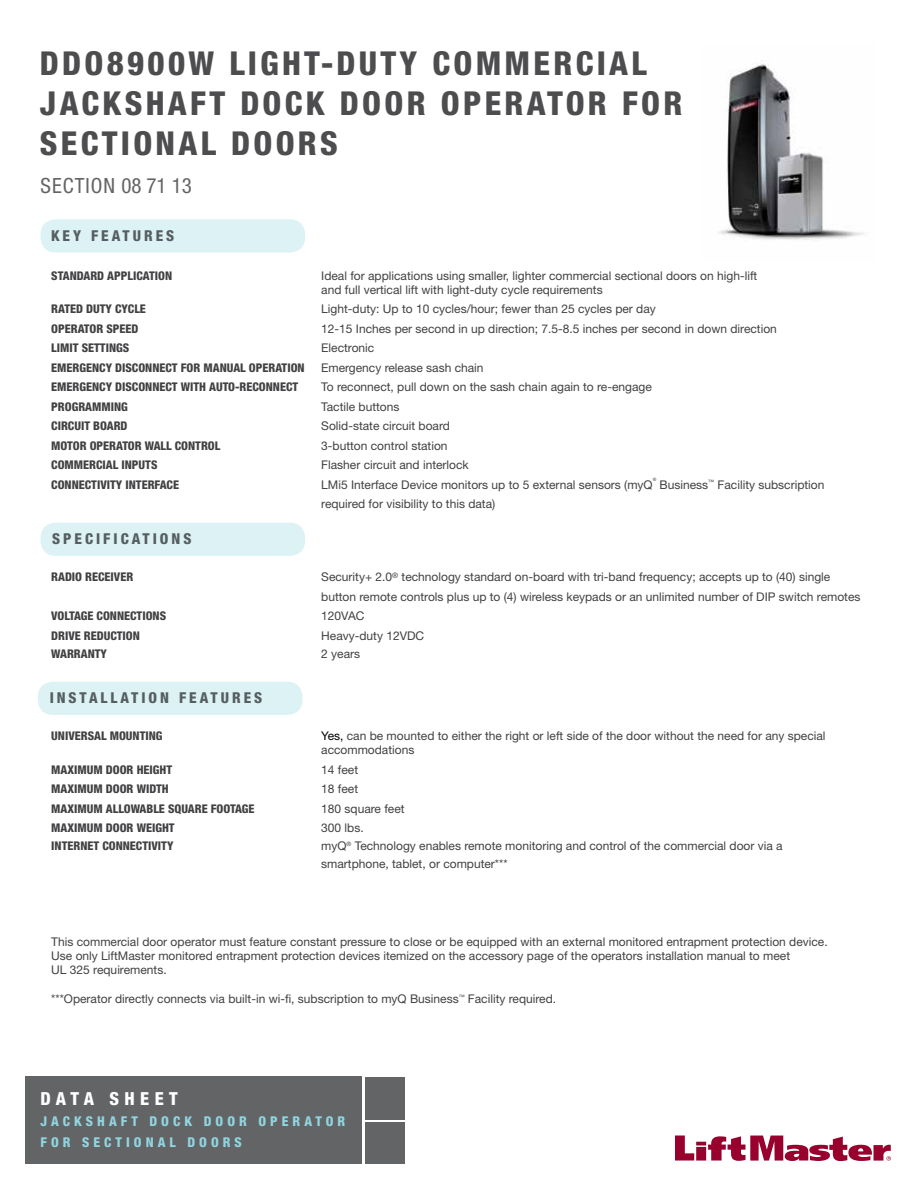
<style>
.page{position:relative;width:918px;height:1188px;background:#fff}
.page>*{position:absolute;margin:0;border:0;box-sizing:border-box;transform-origin:0 0}
.t1{font:800 condensed 33px/39.6px "Helvetica Neue LT Std";letter-spacing:.1em;color:#4d4d4f}
.t2{font:condensed 21px "Helvetica Neue LT Std";letter-spacing:.05em;color:#636466}
.t3{font:800 condensed 18px "Helvetica Neue LT Std";letter-spacing:.3em;color:#fff}
.t4{font:800 condensed 15px "Helvetica Neue LT Std";letter-spacing:.2em;color:#636466}
.t5{font:800 condensed 13.5px/21px "Helvetica Neue LT Std";letter-spacing:.3em;color:#90d5df}
.t6{font:12px/14.4px "Helvetica Neue LT Std";color:#414042}
.t7{font:800 condensed 12px "Helvetica Neue LT Std";color:#414042}
.t8{font:4.5px "Helvetica Neue LT Std";color:#414042}
.s1{color:#000}
.s2{color:#636466}
</style>
<div class="page">
<div style="left:25px;top:1077px;width:337px;height:87px;background:#636466"></div>
<div style="left:40px;top:219px;width:265px;height:34px;background:#ddf2f5;border-radius:15px"></div>
<svg style="left:675px;top:1136px;width:216px;height:25px"></svg>
<div style="left:40px;top:523px;width:265px;height:33px;background:#ddf2f5;border-radius:15px"></div>
<div style="left:38px;top:682px;width:265px;height:33px;background:#ddf2f5;border-radius:15px"></div>
<div style="left:365px;top:1077px;width:40px;height:42px;background:#636466"></div>
<div style="left:366px;top:1123px;width:39px;height:41px;background:#636466"></div>
<img style="left:718px;top:60px;width:146px;height:180px">
<h1 class="t1" style="left:40px;top:43px;width:644px">DDO8900W LIGHT-DUTY COMMERCIAL<br>JACKSHAFT DOCK DOOR OPERATOR FOR<br>SECTIONAL DOORS</h1>
<h2 class="t2" style="left:40px;top:174px;width:153px">SECTION 08 71 13</h2>
<p class="t4" style="left:51px;top:226px;width:125px">KEY FEATURES</p>
<p class="t7" style="left:51px;top:268px;width:122px">STANDARD APPLICATION</p>
<p class="t6" style="left:321px;top:268px;width:438px">Ideal for applications using smaller, lighter commercial sectional doors on high-lift and full vertical lift with light-duty cycle requirements</p>
<p class="t7" style="left:51px;top:302px;width:96px">RATED DUTY CYCLE</p>
<p class="t6" style="left:321px;top:302px;width:336px">Light-duty: Up to 10 cycles/hour; fewer than 25 cycles per day</p>
<p class="t7" style="left:51px;top:321px;width:89px">OPERATOR SPEED</p>
<p class="t6" style="left:321px;top:321px;width:457px">12-15 Inches per second in up direction; 7.5-8.5 inches per second in down direction</p>
<p class="t7" style="left:51px;top:341px;width:79px">LIMIT SETTINGS</p>
<p class="t6" style="left:321px;top:341px;width:55px">Electronic</p>
<p class="t7" style="left:51px;top:360px;width:255px">EMERGENCY DISCONNECT FOR MANUAL OPERATION</p>
<p class="t6" style="left:321px;top:360px;width:164px">Emergency release sash chain</p>
<p class="t7" style="left:51px;top:380px;width:248px">EMERGENCY DISCONNECT WITH AUTO-RECONNECT</p>
<p class="t6" style="left:321px;top:380px;width:332px">To reconnect, pull down on the sash chain again to re-engage</p>
<p class="t7" style="left:51px;top:399px;width:78px">PROGRAMMING</p>
<p class="t6" style="left:321px;top:399px;width:80px">Tactile buttons</p>
<p class="t7" style="left:51px;top:419px;width:78px">CIRCUIT BOARD</p>
<p class="t6" style="left:321px;top:419px;width:130px">Solid-state circuit board</p>
<p class="t7" style="left:51px;top:438px;width:171px">MOTOR OPERATOR WALL CONTROL</p>
<p class="t6" style="left:321px;top:438px;width:128px">3-button control station</p>
<p class="t7" style="left:51px;top:458px;width:108px">COMMERCIAL INPUTS</p>
<p class="t6" style="left:321px;top:458px;width:149px">Flasher circuit and interlock</p>
<p class="t7" style="left:51px;top:477px;width:129px">CONNECTIVITY INTERFACE</p>
<p class="t6" style="left:321px;top:477px;width:333px">LMi5 Interface Device monitors up to 5 external sensors (myQ</p>
<p class="t8" style="left:653px;top:477px;width:5px">®</p>
<p class="t6" style="left:660px;top:477px;width:166px">Business<sup>™</sup> Facility subscription</p>
<p class="t4" style="left:52px;top:529px;width:141px">SPECIFICATIONS</p>
<p class="t6" style="left:321px;top:497px;width:176px">required for visibility to this data)</p>
<p class="t7" style="left:51px;top:570px;width:84px">RADIO RECEIVER</p>
<p class="t6" style="left:321px;top:567px;width:541px;line-height:19.5px">Security+ 2.0<sup>®</sup> technology standard on-board with tri-band frequency; accepts up to (40) single button remote controls plus up to (4) wireless keypads or an unlimited number of DIP switch remotes</p>
<p class="t7" style="left:51px;top:609px;width:116px">VOLTAGE CONNECTIONS</p>
<p class="t6" style="left:321px;top:609px;width:45px">120VAC</p>
<p class="t7" style="left:51px;top:628px;width:90px">DRIVE REDUCTION</p>
<p class="t6" style="left:321px;top:628px;width:104px">Heavy-duty 12VDC</p>
<p class="t7" style="left:51px;top:646px;width:57px">WARRANTY</p>
<p class="t6" style="left:321px;top:646px;width:40px">2 years</p>
<p class="t4" style="left:50px;top:688px;width:214px">INSTALLATION FEATURES</p>
<p class="t7" style="left:51px;top:728px;width:113px">UNIVERSAL MOUNTING</p>
<p class="t6" style="left:321px;top:728px;width:506px"><span class="s1">Yes,</span> can be mounted to either the right or left side of the door without the need for any special accommodations</p>
<p class="t7" style="left:51px;top:762px;width:122px">MAXIMUM DOOR HEIGHT</p>
<p class="t6" style="left:321px;top:762px;width:38px">14 feet</p>
<p class="t7" style="left:51px;top:782px;width:119px">MAXIMUM DOOR WIDTH</p>
<p class="t6" style="left:321px;top:782px;width:38px">18 feet</p>
<p class="t7" style="left:51px;top:801px;width:205px">MAXIMUM ALLOWABLE SQUARE FOOTAGE</p>
<p class="t6" style="left:321px;top:801px;width:85px">180 square feet</p>
<p class="t7" style="left:51px;top:821px;width:125px">MAXIMUM DOOR WEIGHT</p>
<p class="t6" style="left:321px;top:821px;width:44px">300 lbs.</p>
<p class="t7" style="left:51px;top:839px;width:124px">INTERNET CONNECTIVITY</p>
<p class="t6" style="left:321px;top:837px;width:463px;line-height:18px">myQ<sup>®</sup> Technology enables remote monitoring and control of the commercial door via a smartphone, tablet, or computer***</p>
<p class="t6" style="left:51px;top:934px;width:778px">This commercial door operator must feature constant pressure to close or be equipped with an external monitored entrapment protection device.<br>Use only LiftMaster monitored entrapment protection devices itemized on the accessory page of the operators installation manual to meet<br>UL 325 requirements.</p>
<p class="t6" style="left:51px;top:992px;width:506px">***Operator directly connects via built-in wi-fi, subscription to myQ Business<sup>™</sup> Facility required.</p>
<h3 class="t3" style="left:40px;top:1088px;width:243px">DATA SHEET <span class="s2">CSW24U</span></h3>
<p class="t5" style="left:40px;top:1111px;width:306px">JACKSHAFT DOCK DOOR OPERATOR<br>FOR SECTIONAL DOORS</p>
</div>
